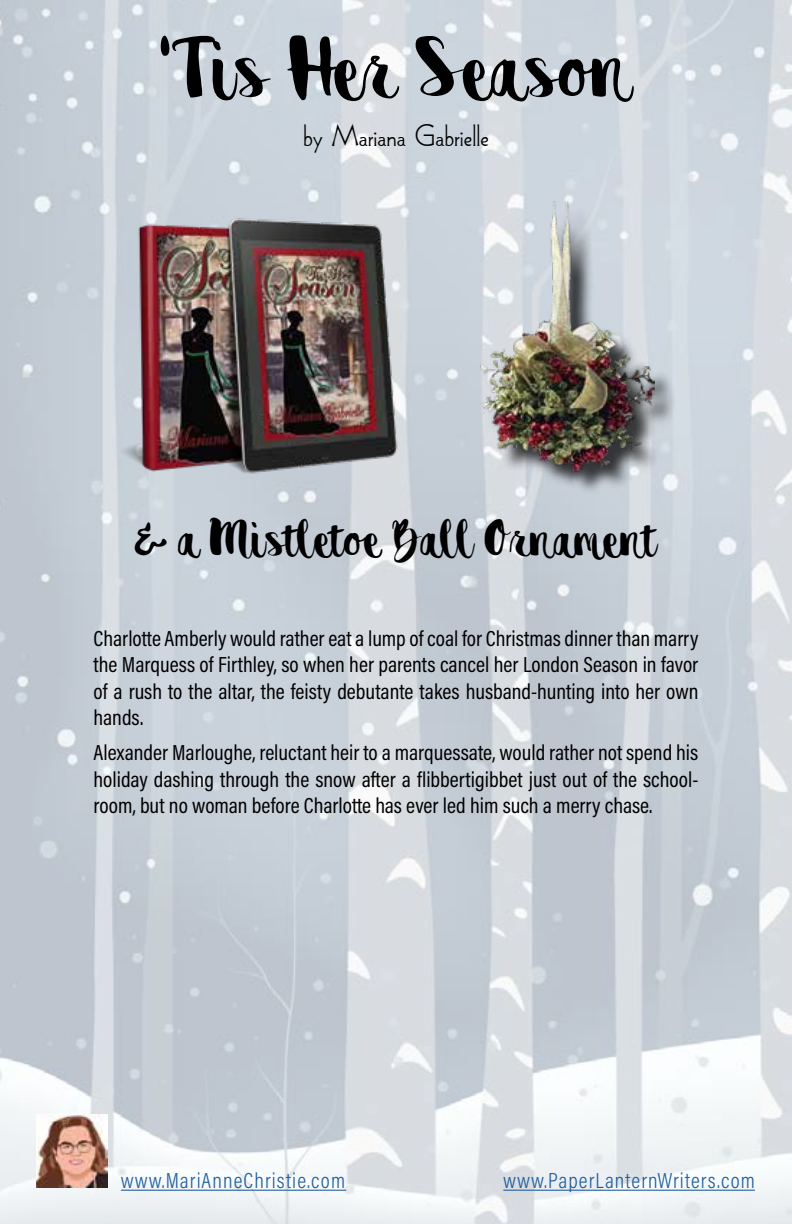
<style>
.page{position:relative;width:792px;height:1224px;background:#fff}
.page>*{position:absolute;margin:0;border:0;box-sizing:border-box;transform-origin:0 0}
.t1{font:80px "destain";color:#000}
.t2{font:48px "destain";color:#000}
.t3{font:32px "MILES";color:#000}
.t4{font:22px/26.4px "Acumin Pro Cond";color:#000;text-align:justify}
.t5{font:300 22px "Acumin Pro Cond";letter-spacing:.05em;color:#215e9e}
</style>
<div class="page">
<img style="left:0;top:0;width:792px;height:1224px">
<div style="left:485px;top:206px;width:192px;height:288px;background:#000;opacity:.75"></div>
<img style="left:478px;top:202px;width:176px;height:270px">
<img style="left:112px;top:192px;width:302px;height:294px">
<hr style="left:121px;top:1190px;width:225px;height:1px;background:#215e9e">
<hr style="left:503px;top:1190px;width:252px;height:1px;background:#215e9e">
<img style="left:36px;top:1115px;width:72px;height:73px">
<h1 class="t1" style="left:161px;top:22px;width:472px">'Tis Her Season</h1>
<h3 class="t3" style="left:303px;top:112px;width:187px">by Mariana Gabrielle</h3>
<h2 class="t2" style="left:135px;top:510px;width:524px">&amp; a Mistletoe Ball Ornament</h2>
<p class="t4" style="left:94px;top:625px;width:606px">Charlotte Amberly would rather eat a lump of coal for Christmas dinner than marry the Marquess of Firthley, so when her parents cancel her London Season in favor of a rush to the altar, the feisty debutante takes husband-hunting into her own hands.</p>
<p class="t4" style="left:94px;top:739px;width:606px">Alexander Marloughe, reluctant heir to a marquessate, would rather not spend his holiday dashing through the snow after a flibbertigibbet just out of the school&shy;room, but no woman before Charlotte has ever led him such a merry chase.</p>
<p class="t5" style="left:121px;top:1166px;width:226px">www.MariAnneChristie.com</p>
<p class="t5" style="left:503px;top:1166px;width:253px">www.PaperLanternWriters.com</p>
</div>
